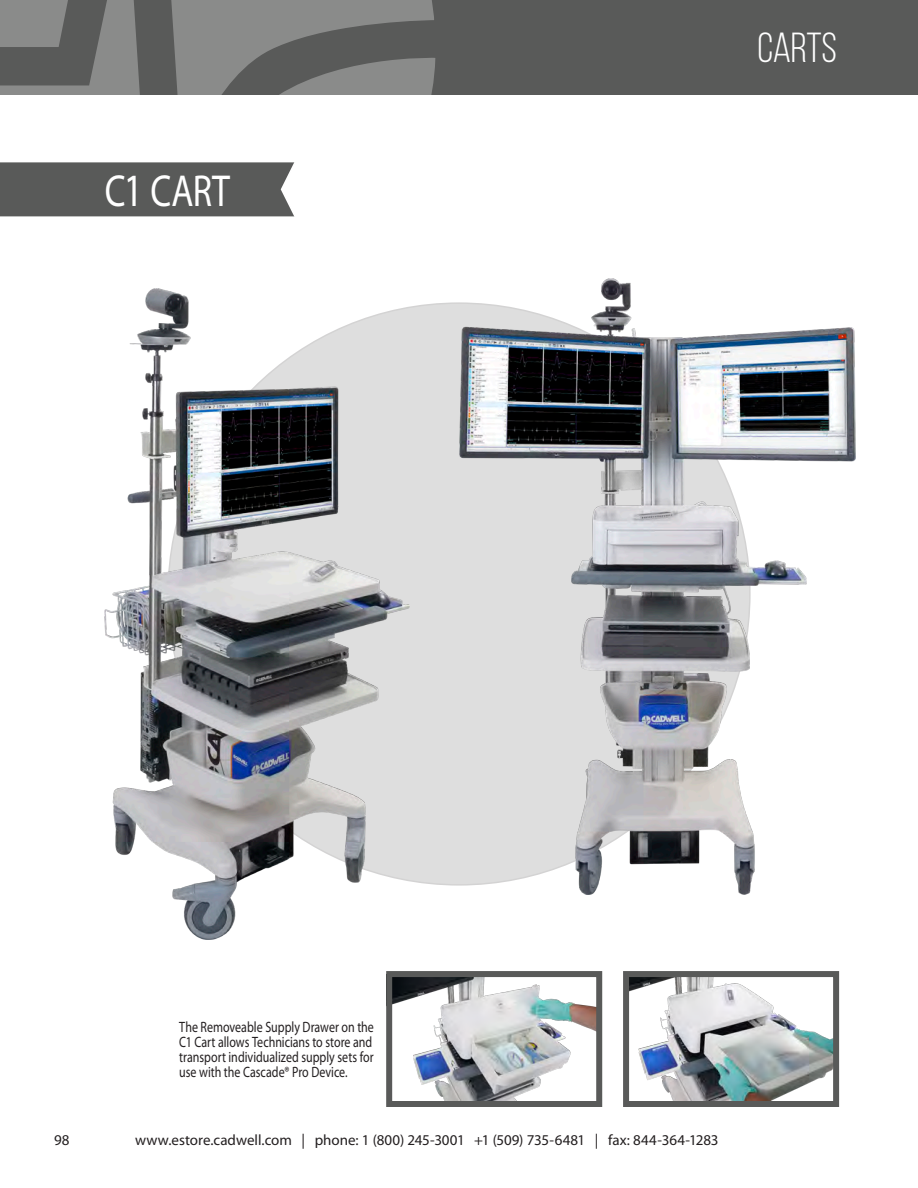
<style>
.page{position:relative;width:918px;height:1188px;background:#fff}
.page>*{position:absolute;margin:0;border:0;box-sizing:border-box;transform-origin:0 0}
.t1{font:45px "Myriad Pro";color:#fff;scale:.8 1}
.t2{font:42px "Bebas Neue";letter-spacing:-.01em;color:#fff}
.t3{font:15px/15px "Myriad Pro";color:#231f20;text-align:justify;scale:.8 1}
.t4{font:15px "Myriad Pro";color:#231f20}
.s1{font-size:46.5px}
</style>
<div class="page">
<div style="left:168px;top:303px;width:582px;height:582px;background:#dedede;border-radius:50%"></div>
<img style="left:105px;top:289px;width:304px;height:650px">
<img style="left:393px;top:978px;width:202px;height:122px">
<img style="left:630px;top:978px;width:202px;height:122px">
<img style="left:459px;top:279px;width:396px;height:616px">
<div style="left:0;top:0;width:918px;height:94px;background:#595a59"></div>
<svg style="left:0;top:0;width:435px;height:94px"></svg>
<div style="left:0;top:162px;width:295px;height:55px;background:#595a59"></div>
<div style="left:386px;top:971px;width:216px;height:136px;border:6px solid #595a59"></div>
<div style="left:623px;top:971px;width:216px;height:136px;border:6px solid #595a59"></div>
<p class="t1" style="left:105px;top:163px;width:158px">C<span class="s1">1</span> CART</p>
<p class="t2" style="left:758px;top:25px;width:81px">CARTS</p>
<p class="t3" style="left:179px;top:1019px;width:245px">The Removeable Supply Drawer on the C1 Cart allows Technicians to store and transport individualized supply sets for use with the Cascade® Pro Device.</p>
<p class="t4" style="left:54px;top:1131px;width:17px">98</p>
<p class="t4" style="left:135px;top:1131px;width:585px">www.estore.cadwell.com | phone: 1 (800) 245-3001 +1 (509) 735-6481 | fax: 844-364-1283</p>
</div>
